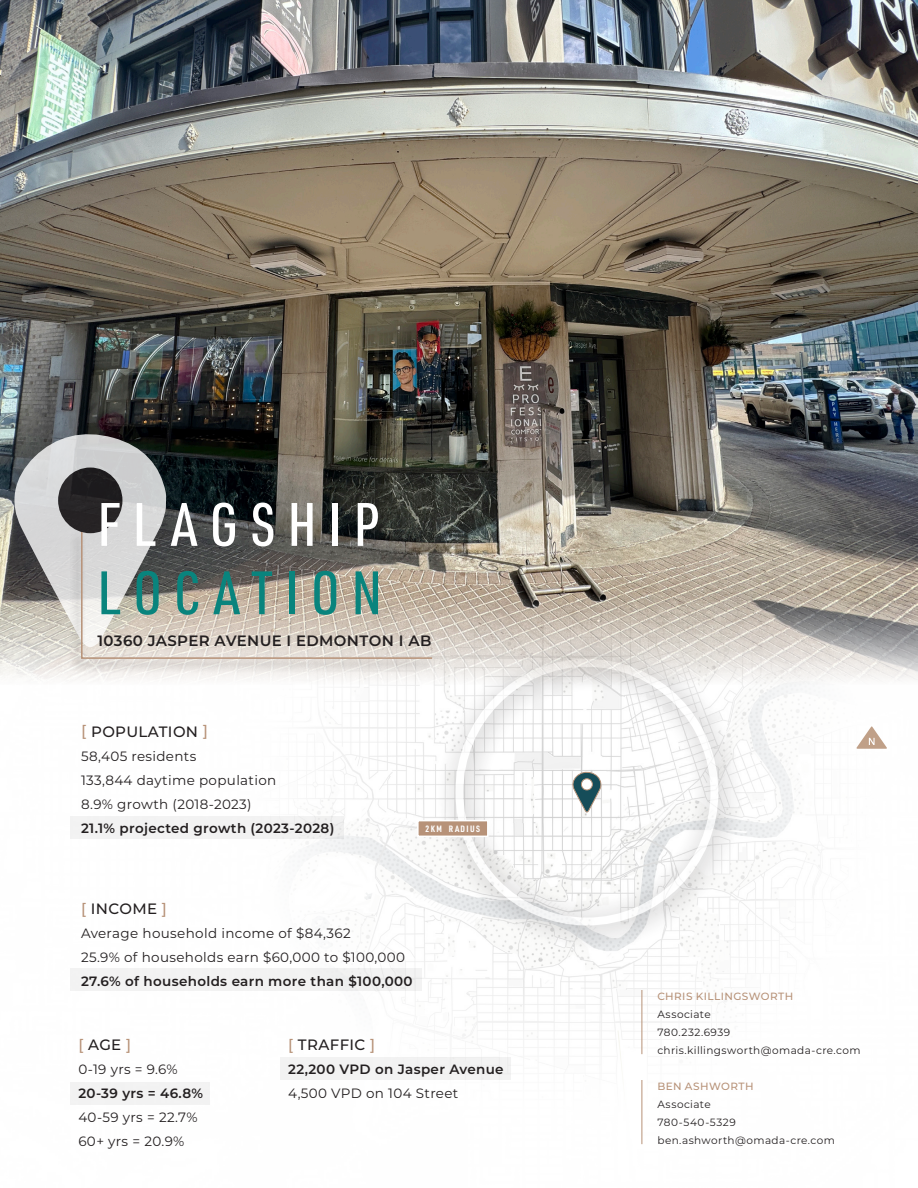
<style>
.page{position:relative;width:918px;height:1188px;background:#fff}
.page>*{position:absolute;margin:0;border:0;box-sizing:border-box;transform-origin:0 0}
.Title_-_White{font:500 60px/68.4px "URWDIN Cond";letter-spacing:.2em;color:#fff}
.t1{font:60px "URWDIN Cond";letter-spacing:.2em;color:#fff}
.Demographics_-_sections_title{font:500 15px "Montserrat";letter-spacing:.025em;color:#231f20}
.t2{font:600 15px "Montserrat";letter-spacing:.025em;color:#231f20}
.Regular_demographics{font:13.5px "Montserrat";letter-spacing:.025em;color:#231f20}
.Regular_demographics-2{font:600 13.5px "Montserrat";letter-spacing:.025em;color:#231f20}
.t3{font:10.5px "Montserrat";letter-spacing:.035em;color:#231f20}
.t4{font:500 10.5px "Montserrat";letter-spacing:.04em;color:#b79278}
.t5{font:10.5px "Montserrat";letter-spacing:.055em;color:#231f20}
.t6{font:700 9px "URWDIN Cond";letter-spacing:.15em;color:#fff}
.s1{color:#09847d}
.s2{color:#b79278}
</style>
<div class="page">
<img style="left:70px;top:685px;width:787px;height:460px">
<div style="left:435px;top:638px;width:310px;height:314px;background:#231f20;opacity:.6"></div>
<div style="left:455px;top:659px;width:263px;height:267px;border:8px solid #fff;border-radius:50%"></div>
<svg style="left:571px;top:771px;width:31px;height:42px"></svg>
<div style="left:581px;top:779px;width:11px;height:11px;background:#fff;border-radius:50%"></div>
<div style="left:581px;top:778px;width:12px;height:12px;border:1px solid #b79278;border-radius:50%"></div>
<div style="left:418px;top:821px;width:70px;height:15px;background:#b79278"></div>
<div style="left:417px;top:820px;width:72px;height:17px;border:2px solid #fff"></div>
<div style="left:71px;top:1082px;width:139px;height:23px;background:#f2f2f2"></div>
<div style="left:280px;top:1058px;width:231px;height:22px;background:#f2f2f2"></div>
<div style="left:71px;top:817px;width:273px;height:22px;background:#f2f2f2"></div>
<div style="left:71px;top:969px;width:351px;height:22px;background:#f2f2f2"></div>
<img style="left:0;top:0;width:918px;height:685px">
<svg style="left:857px;top:726px;width:30px;height:23px"></svg>
<hr style="left:642px;top:990px;width:1px;height:64px;background:#b79278">
<hr style="left:642px;top:1080px;width:1px;height:64px;background:#b79278">
<svg style="left:13px;top:433px;width:155px;height:216px;background:#a8a9a8"></svg>
<div style="left:60px;top:470px;width:60px;height:61px;background:#231f20;border-radius:50%"></div>
<div style="left:58px;top:468px;width:64px;height:65px;border:4px solid #231f20;border-radius:50%"></div>
<div style="left:69px;top:530px;width:367px;height:143px;background:#231f20;opacity:.5"></div>
<svg style="left:80px;top:531px;width:354px;height:129px;background:#aca49b"></svg>
<p class="Title_-_White" style="left:98px;top:488px;width:286px">FLAGSHIP<br><span class="s1">LOCATION</span></p>
<p class="t1" style="left:98px;top:485px;width:231px">IDEALLY</p>
<p class="t2" style="left:98px;top:630px;width:335px">10360 JASPER AVENUE I EDMONTON I AB</p>
<p class="Demographics_-_sections_title" style="left:81px;top:721px;width:129px"><span class="s2">[</span> POPULATION <span class="s2">]</span></p>
<p class="Regular_demographics" style="left:81px;top:747px;width:117px">58,405 residents</p>
<p class="Regular_demographics" style="left:81px;top:771px;width:197px">133,844 daytime population</p>
<p class="Regular_demographics" style="left:81px;top:795px;width:172px">8.9% growth (2018-2023)</p>
<p class="Regular_demographics-2" style="left:81px;top:819px;width:255px">21.1% projected growth (2023-2028)</p>
<p class="t6" style="left:426px;top:822px;width:56px">2KM RADIUS</p>
<p class="Demographics_-_sections_title" style="left:81px;top:898px;width:87px"><span class="s2">[</span> INCOME <span class="s2">]</span></p>
<p class="Regular_demographics" style="left:81px;top:924px;width:271px">Average household income of $84,362</p>
<p class="Regular_demographics" style="left:81px;top:948px;width:326px">25.9% of households earn $60,000 to $100,000</p>
<p class="Regular_demographics-2" style="left:81px;top:971px;width:333px">27.6% of households earn more than $100,000</p>
<p class="Demographics_-_sections_title" style="left:78px;top:1034px;width:54px"><span class="s2">[</span> AGE <span class="s2">]</span></p>
<p class="Regular_demographics" style="left:78px;top:1059px;width:101px">0-19 yrs = 9.6%</p>
<p class="Regular_demographics-2" style="left:78px;top:1083px;width:126px">20-39 yrs = 46.8%</p>
<p class="Regular_demographics" style="left:78px;top:1107px;width:121px">40-59 yrs = 22.7%</p>
<p class="Regular_demographics" style="left:78px;top:1131px;width:108px">60+ yrs = 20.9%</p>
<p class="Demographics_-_sections_title" style="left:288px;top:1034px;width:89px"><span class="s2">[</span> TRAFFIC <span class="s2">]</span></p>
<p class="Regular_demographics-2" style="left:288px;top:1059px;width:217px">22,200 VPD on Jasper Avenue</p>
<p class="Regular_demographics" style="left:288px;top:1083px;width:172px">4,500 VPD on 104 Street</p>
<p class="t4" style="left:657px;top:989px;width:137px">CHRIS KILLINGSWORTH</p>
<p class="t3" style="left:657px;top:1007px;width:55px">Associate</p>
<p class="t3" style="left:657px;top:1025px;width:74px">780.232.6939</p>
<p class="t3" style="left:657px;top:1043px;width:205px">chris.killingsworth@omada-cre.com</p>
<p class="t4" style="left:657px;top:1079px;width:98px">BEN ASHWORTH</p>
<p class="t3" style="left:657px;top:1097px;width:55px">Associate</p>
<p class="t5" style="left:657px;top:1115px;width:80px">780-540-5329</p>
<p class="t3" style="left:657px;top:1133px;width:179px">ben.ashworth@omada-cre.com</p>
</div>
